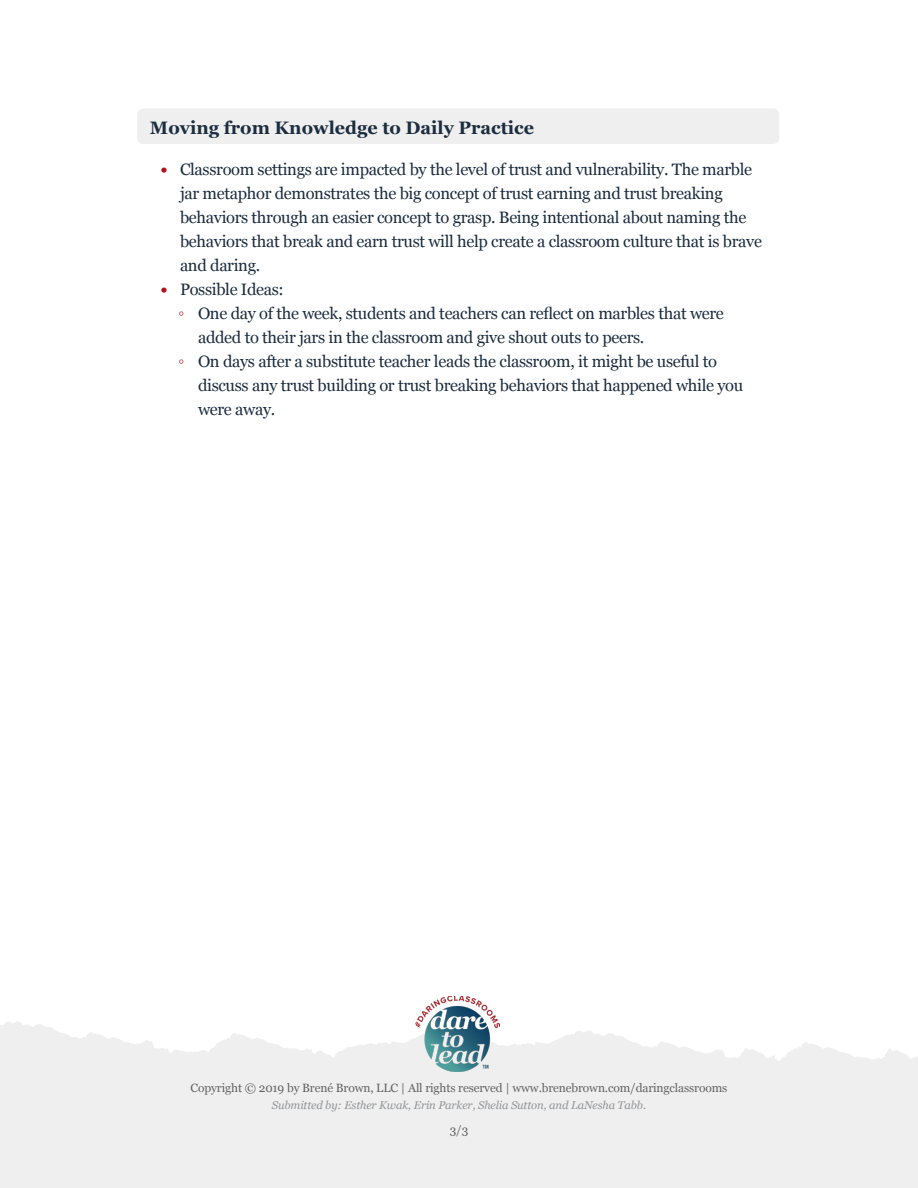
<style>
.page{position:relative;width:918px;height:1188px;background:#fff}
.page>*{position:absolute;margin:0;border:0;box-sizing:border-box;transform-origin:0 0}
.t1{font:700 18px "Georgia";color:#1c2d3f}
.t2{font:16.5px/24px "Georgia";letter-spacing:-.02em;color:#1c2d3f}
.t3{font:12px "Georgia";letter-spacing:-.01em;color:#636466}
.t4{font:italic 11.25px "Georgia";letter-spacing:-.01em;color:#939598}
.s1{font-weight:700;font-style:italic;color:#b40e1c}
</style>
<div class="page">
<svg style="left:0;top:1021px;width:918px;height:167px;fill:#efefef"></svg>
<img style="left:416px;top:996px;width:84px;height:76px">
<div style="left:137px;top:108px;width:642px;height:36px;background:#efefef;border-radius:6px"></div>
<p class="t1" style="left:150px;top:114px;width:386px">Moving from Knowledge to Daily Practice</p>
<p class="t2" style="left:180px;top:156px;width:584px;text-indent:-20px"><span class="s1">•</span> Classroom settings are impacted by the level of trust and vulnerability. The marble jar metaphor demonstrates the big concept of trust earning and trust breaking behaviors through an easier concept to grasp. Being intentional about naming the behaviors that break and earn trust will help create a classroom culture that is brave and daring.</p>
<p class="t2" style="left:160px;top:276px;width:125px"><span class="s1">•</span> Possible Ideas:</p>
<p class="t2" style="left:179px;top:300px;width:547px"><span class="s1">◦</span> One day of the week, students and teachers can reflect on marbles that were</p>
<p class="t2" style="left:198px;top:324px;width:448px">added to their jars in the classroom and give shout outs to peers.</p>
<p class="t2" style="left:179px;top:348px;width:540px"><span class="s1">◦</span> On days after a substitute teacher leads the classroom, it might be useful to</p>
<p class="t2" style="left:198px;top:372px;width:547px">discuss any trust building or trust breaking behaviors that happened while you</p>
<p class="t2" style="left:198px;top:396px;width:79px">were away.</p>
<p class="t3" style="left:191px;top:1079px;width:538px">Copyright © 2019 by Brené Brown, LLC | All rights reserved | www.brenebrown.com/daringclassrooms</p>
<p class="t4" style="left:272px;top:1097px;width:376px">Submitted by: Esther Kwak, Erin Parker, Shelia Sutton, and LaNesha Tabb.</p>
<p class="t3" style="left:450px;top:1121px;width:20px">3/3</p>
</div>
